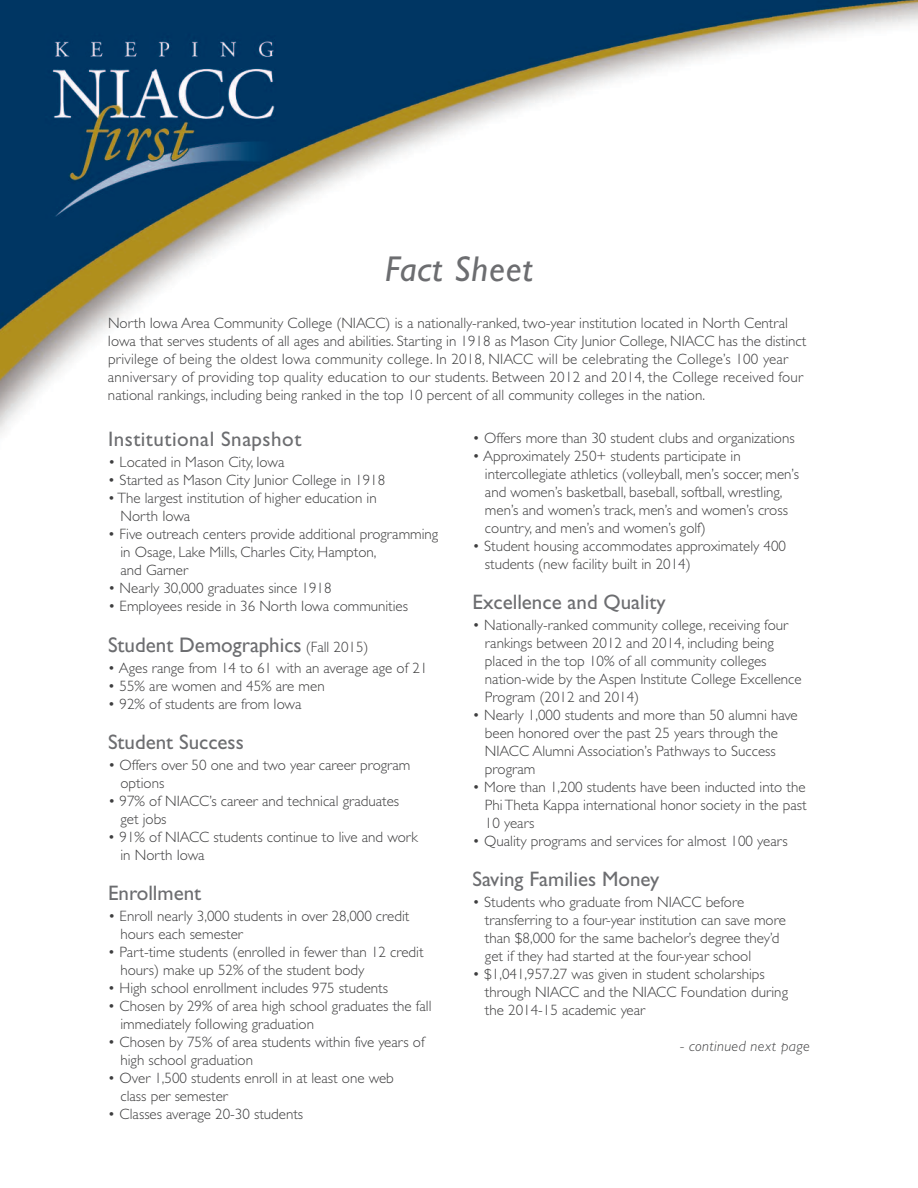
<style>
.page{position:relative;width:918px;height:1188px;background:#fff}
.page>*{position:absolute;margin:0;border:0;box-sizing:border-box;transform-origin:0 0}
.t1{font:italic 36px "Gill Sans";letter-spacing:.025em;color:#6c6d70}
.t2{font:21px "Gill Sans";color:#6c6d70}
.t3{font:21px "Gill Sans";letter-spacing:.025em;color:#6c6d70}
.t4{font:300 15px/18px "Gill Sans";color:#3e3e3f}
.t5{font:italic 300 15px "Gill Sans";letter-spacing:.025em;color:#3e3e3f}
.s1{font-weight:300;font-size:15px;color:#3e3e3f}
</style>
<div class="page">
<img style="left:0;top:0;width:918px;height:434px">
<h1 class="t1" style="left:385px;top:255px;width:149px">Fact Sheet</h1>
<p class="t4" style="left:108px;top:315px;width:700px">North Iowa Area Community College (NIACC) is a nationally-ranked, two-year institution located in North Central Iowa that serves students of all ages and abilities. Starting in 1918 as Mason City Junior College, NIACC has the distinct privilege of being the oldest Iowa community college. In 2018, NIACC will be celebrating the College’s 100 year anniversary of providing top quality education to our students. Between 2012 and 2014, the College received four national rankings, including being ranked in the top 10 percent of all community colleges in the nation.</p>
<h2 class="t3" style="left:108px;top:431px;width:195px">Institutional Snapshot</h2>
<p class="t4" style="left:108px;top:455px;width:178px">• Located in Mason City, Iowa</p>
<p class="t4" style="left:108px;top:473px;width:279px">• Started as Mason City Junior College in 1918</p>
<p class="t4" style="left:120px;top:491px;width:258px;text-indent:-12px">•The largest institution of higher education in<br>North Iowa</p>
<p class="t4" style="left:120px;top:527px;width:319px;text-indent:-12px">• Five outreach centers provide additional programming in Osage, Lake Mills, Charles City, Hampton,<br>and Garner</p>
<p class="t4" style="left:108px;top:581px;width:225px">• Nearly 30,000 graduates since 1918</p>
<p class="t4" style="left:108px;top:599px;width:302px">• Employees reside in 36 North Iowa communities</p>
<h2 class="t2" style="left:108px;top:632px;width:262px">Student Demographics <span class="s1">(Fall 2015)</span></h2>
<p class="t4" style="left:108px;top:660px;width:321px">• Ages range from 14 to 61 with an average age of 21</p>
<p class="t4" style="left:108px;top:678px;width:218px">• 55% are women and 45% are men</p>
<p class="t4" style="left:108px;top:696px;width:195px">• 92% of students are from Iowa</p>
<h2 class="t2" style="left:108px;top:734px;width:137px">Student Success</h2>
<p class="t4" style="left:120px;top:757px;width:292px;text-indent:-12px">• Offers over 50 one and two year career program options</p>
<p class="t4" style="left:120px;top:793px;width:280px;text-indent:-12px">• 97% of NIACC’s career and technical graduates get jobs</p>
<p class="t4" style="left:120px;top:829px;width:299px;text-indent:-12px">• 91% of NIACC students continue to live and work in North Iowa</p>
<h2 class="t2" style="left:108px;top:885px;width:95px">Enrollment</h2>
<p class="t4" style="left:120px;top:908px;width:290px;text-indent:-12px">• Enroll nearly 3,000 students in over 28,000 credit hours each semester</p>
<p class="t4" style="left:120px;top:944px;width:305px;text-indent:-12px">• Part-time students (enrolled in fewer than 12 credit hours) make up 52% of the student body</p>
<p class="t4" style="left:108px;top:980px;width:282px">• High school enrollment includes 975 students</p>
<p class="t4" style="left:120px;top:998px;width:313px;text-indent:-12px">• Chosen by 29% of area high school graduates the fall immediately following graduation</p>
<p class="t4" style="left:120px;top:1034px;width:306px;text-indent:-12px">• Chosen by 75% of area students within five years of high school graduation</p>
<p class="t4" style="left:120px;top:1070px;width:275px;text-indent:-12px">• Over 1,500 students enroll in at least one web class per semester</p>
<p class="t4" style="left:108px;top:1106px;width:197px">• Classes average 20-30 students</p>
<p class="t4" style="left:472px;top:430px;width:324px">• Offers more than 30 student clubs and organizations</p>
<p class="t4" style="left:485px;top:448px;width:316px;text-indent:-12px">• Approximately 250+ students participate in intercollegiate athletics (volleyball, men’s soccer, men’s and women’s basketball, baseball, softball, wrestling, men’s and women’s track, men’s and women’s cross country, and men’s and women’s golf)</p>
<p class="t4" style="left:485px;top:538px;width:303px;text-indent:-12px">• Student housing accommodates approximately 400 students (new facility built in 2014)</p>
<h2 class="t2" style="left:472px;top:594px;width:195px">Excellence and Quality</h2>
<p class="t4" style="left:485px;top:618px;width:318px;text-indent:-12px">• Nationally-ranked community college, receiving four rankings between 2012 and 2014, including being placed in the top 10% of all community colleges nation-wide by the Aspen Institute College Excellence Program (2012 and 2014)</p>
<p class="t4" style="left:485px;top:708px;width:314px;text-indent:-12px">• Nearly 1,000 students and more than 50 alumni have been honored over the past 25 years through the NIACC Alumni Association’s Pathways to Success program</p>
<p class="t4" style="left:485px;top:780px;width:323px;text-align:justify;text-indent:-12px">• More than 1,200 students have been inducted into the PhiTheta Kappa international honor society in the past 10 years</p>
<p class="t4" style="left:473px;top:834px;width:317px">• Quality programs and services for almost 100 years</p>
<h2 class="t2" style="left:472px;top:871px;width:188px">Saving Families Money</h2>
<p class="t4" style="left:485px;top:895px;width:302px;text-indent:-12px">• Students who graduate from NIACC before transferring to a four-year institution can save more than $8,000 for the same bachelor’s degree they’d get if they had started at the four-year school</p>
<p class="t4" style="left:485px;top:967px;width:305px;text-indent:-12px">• $1,041,957.27 was given in student scholarships through NIACC and the NIACC Foundation during the 2014-15 academic year</p>
<p class="t5" style="left:680px;top:1041px;width:131px">- continued next page</p>
</div>
